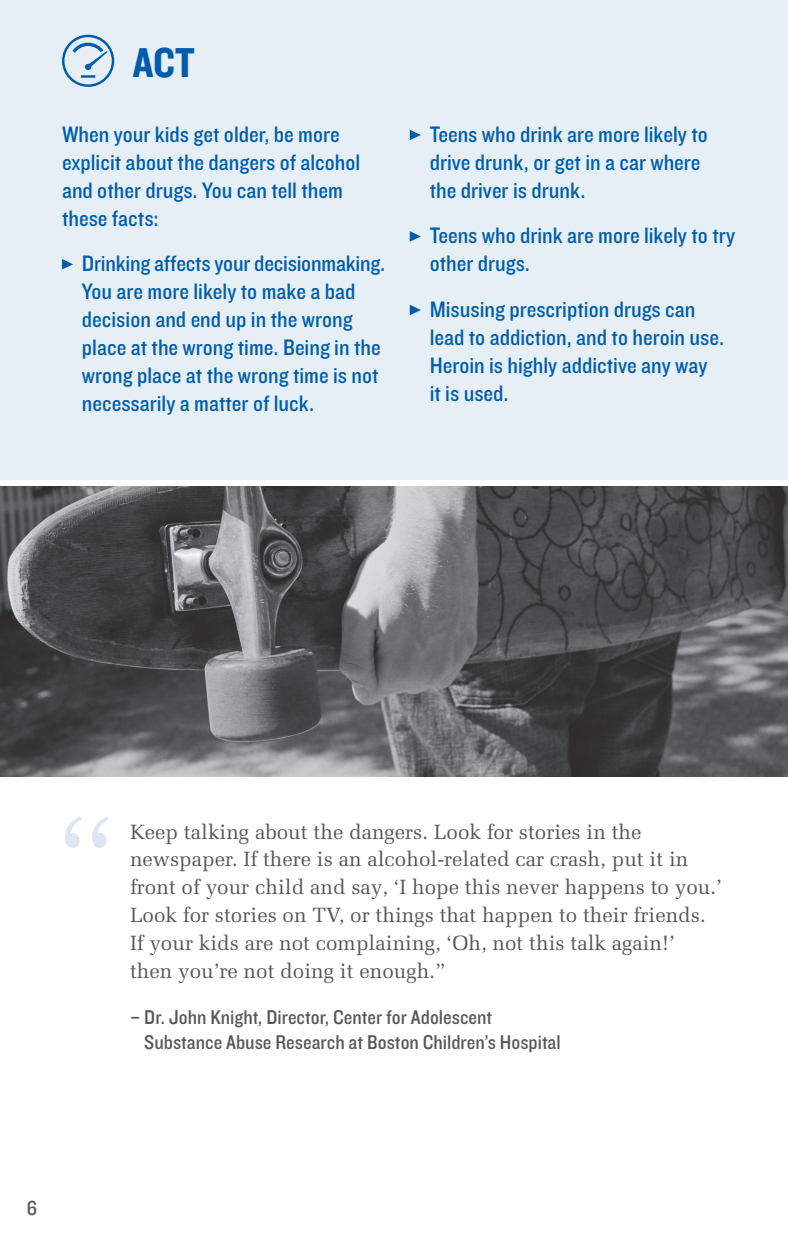
<style>
.page{position:relative;width:788px;height:1237px;background:#fff}
.page>*{position:absolute;margin:0;border:0;box-sizing:border-box;transform-origin:0 0}
.t1{font:123.73px "Melior LT Pro";color:#e0e5f3}
.t2{font:43.4px "Knockout 50 Welterweight";color:#015dab}
.t3{font:23.28px/27.8px "Knockout 30 Junior Welterwt";color:#015dab}
.t4{font:21px "Knockout 30 Junior Welterwt";color:#57585a}
.t5{font:20.65px/27.8px "Melior LT Pro";color:#57585a}
.t6{font:20.65px/24.7px "Knockout 30 Junior Welterwt";color:#57585a}
</style>
<div class="page">
<div style="left:0;top:0;width:788px;height:480px;background:#e6eff6"></div>
<svg style="left:62px;top:259px;width:11px;height:10px"></svg>
<svg style="left:410px;top:130px;width:11px;height:10px"></svg>
<svg style="left:410px;top:231px;width:11px;height:11px"></svg>
<svg style="left:410px;top:305px;width:11px;height:10px"></svg>
<svg style="left:62px;top:35px;width:52px;height:52px"></svg>
<img style="left:0;top:487px;width:788px;height:289px">
<h2 class="t2" style="left:133px;top:34px;width:63px">ACT</h2>
<p class="t3" style="left:62px;top:119px;width:300px">When your kids get older, be more explicit about the dangers of alcohol and other drugs. You can tell them these facts:</p>
<p class="t3" style="left:82px;top:249px;width:305px">Drinking affects your decisionmaking.<br>You are more likely to make a bad decision and end up in the wrong place at the wrong time. Being in the wrong place at the wrong time is not necessarily a matter of luck.</p>
<p class="t3" style="left:429px;top:119px;width:280px">Teens who drink are more likely to drive drunk, or get in a car where the driver is drunk.</p>
<p class="t3" style="left:429px;top:221px;width:307px">Teens who drink are more likely to try other drugs.</p>
<p class="t3" style="left:429px;top:294px;width:296px">Misusing prescription drugs can lead to addiction, and to heroin use.<br>Heroin is highly addictive any way it is used.</p>
<h1 class="t1" style="left:57px;top:786px;width:63px">“</h1>
<p class="t5" style="left:130px;top:817px;width:593px">Keep talking about the dangers. Look for stories in the newspaper. If there is an alcohol-related car crash, put it in front of your child and say, ‘I hope this never happens to you.’ Look for stories on TV, or things that happen to their friends.<br>If your kids are not complaining, ‘Oh, not this talk again!’ then you’re not doing it enough.”</p>
<p class="t6" style="left:144px;top:1003px;width:418px;text-indent:-14px">– Dr. John Knight, Director, Center for Adolescent<br>Substance Abuse Research at Boston Children’s Hospital</p>
<p class="t4" style="left:27px;top:1194px;width:12px">6</p>
</div>
